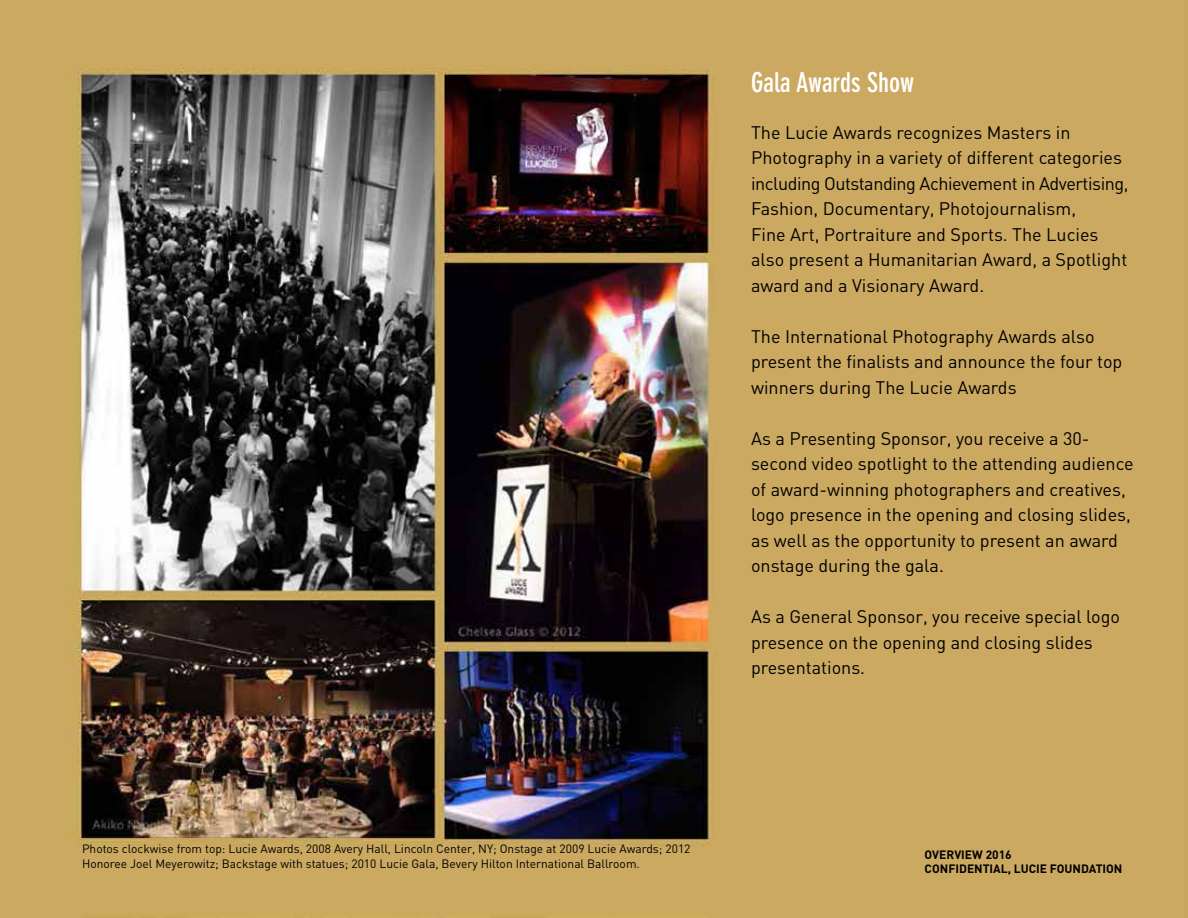
<style>
.page{position:relative;width:1188px;height:918px;background:#fff}
.page>*{position:absolute;margin:0;border:0;box-sizing:border-box;transform-origin:0 0}
.t1{font:700 condensed 27px "DIN Neuzeit Grotesk";color:#fff}
.t2{font:18px/25.5px "DIN";color:#000}
.t3{font:12px/14.4px "DIN";color:#000}
.t4{font:700 12px/14.4px "DIN";color:#000}
</style>
<div class="page">
<img style="left:0;top:0;width:1188px;height:918px">
<h1 class="t1" style="left:751px;top:66px;width:165px">Gala Awards Show</h1>
<p class="t2" style="left:751px;top:119px;width:379px">The Lucie Awards recognizes Masters in Photography in a variety of different categories including Outstanding Achievement in Advertising, Fashion, Documentary, Photojournalism,<br>Fine Art, Portraiture and Sports. The Lucies also present a Humanitarian Award, a Spotlight award and a Visionary Award.</p>
<p class="t2" style="left:751px;top:323px;width:373px">The International Photography Awards also present the finalists and announce the four top winners during The Lucie Awards</p>
<p class="t2" style="left:751px;top:425px;width:384px">As a Presenting Sponsor, you receive a 30- second video spotlight to the attending audience of award-winning photographers and creatives, logo presence in the opening and closing slides, as well as the opportunity to present an award onstage during the gala.</p>
<p class="t2" style="left:751px;top:604px;width:371px">As a General Sponsor, you receive special logo presence on the opening and closing slides presentations.</p>
<p class="t3" style="left:82px;top:841px;width:610px">Photos clockwise from top: Lucie Awards, 2008 Avery Hall, Lincoln Center, NY; Onstage at 2009 Lucie Awards; 2012<br>Honoree Joel Meyerowitz; Backstage with statues; 2010 Lucie Gala, Bevery Hilton International Ballroom.</p>
<p class="t4" style="left:925px;top:847px;width:199px">OVERVIEW 2016<br>CONFIDENTIAL, LUCIE FOUNDATION</p>
</div>
